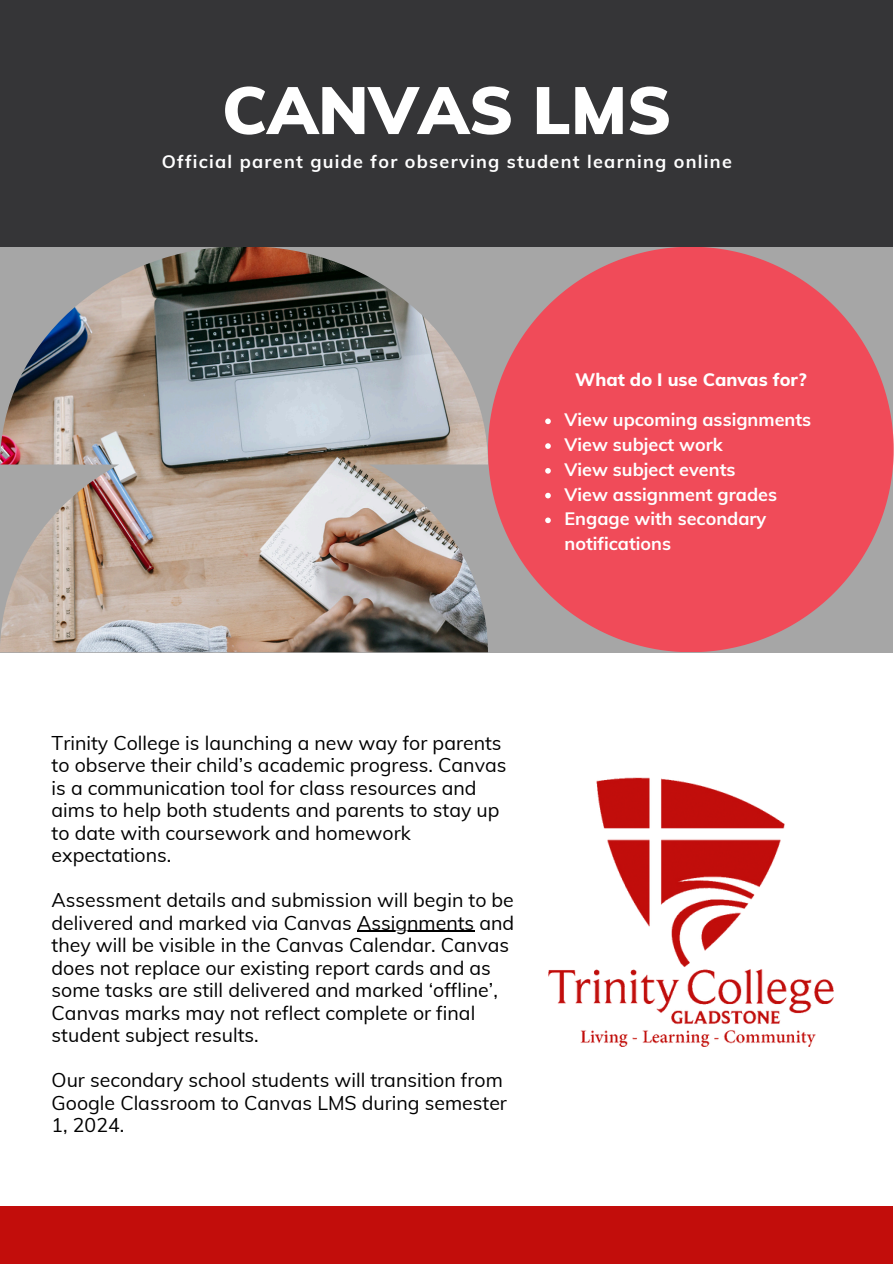
<style>
.page{position:relative;width:894px;height:1264px;background:#fff}
.page>*{position:absolute;margin:0;border:0;box-sizing:border-box;transform-origin:0 0}
.t1{font:900 66px "Muli";color:#fff}
.t2{font:19.5px/22.5px "Muli";color:#000}
.t3{font:700 18px/24.8px "Muli";color:#fff}
.t4{font:700 18px "Muli";letter-spacing:.07em;color:#fff}
.t5{font:800 18px "Muli";color:#fff}
</style>
<div class="page">
<img style="left:0;top:246px;width:488px;height:406px">
<svg style="left:488px;top:247px;width:405px;height:405px;background:#e05e69"></svg>
<div style="left:0;top:0;width:893px;height:246px;background:#353537"></div>
<div style="left:0;top:1206px;width:893px;height:57px;background:#c20d0b"></div>
<img style="left:548px;top:777px;width:284px;height:269px">
<hr style="left:357px;top:930px;width:117px;height:2px;background:#000">
<svg style="left:545px;top:418px;width:5px;height:6px"></svg>
<svg style="left:545px;top:443px;width:5px;height:6px"></svg>
<svg style="left:545px;top:468px;width:5px;height:5px"></svg>
<svg style="left:545px;top:493px;width:5px;height:5px"></svg>
<svg style="left:545px;top:517px;width:5px;height:6px"></svg>
<p class="t1" style="left:222px;top:68px;width:451px">CANVAS LMS</p>
<p class="t4" style="left:162px;top:150px;width:571px">Official parent guide for observing student learning online</p>
<p class="t5" style="left:575px;top:368px;width:233px">What do I use Canvas for?</p>
<p class="t3" style="left:564px;top:407px;width:248px">View upcoming assignments</p>
<p class="t3" style="left:564px;top:432px;width:160px">View subject work</p>
<p class="t3" style="left:564px;top:456px;width:172px">View subject events</p>
<p class="t3" style="left:564px;top:481px;width:214px">View assignment grades</p>
<p class="t3" style="left:564px;top:506px;width:203px">Engage with secondary notifications</p>
<h2 class="t2" style="left:52px;top:731px;width:456px">Trinity College is launching a new way for parents to observe their child’s academic progress. Canvas is a communication tool for class resources and aims to help both students and parents to stay up to date with coursework and homework expectations.</h2>
<p class="t2" style="left:52px;top:888px;width:464px">Assessment details and submission will begin to be delivered and marked via Canvas Assignments and</p>
<p class="t2" style="left:52px;top:933px;width:459px">they will be visible in the Canvas Calendar. Canvas does not replace our existing report cards and as some tasks are still delivered and marked ‘offline’, Canvas marks may not reflect complete or final student subject results.</p>
<p class="t2" style="left:52px;top:1068px;width:457px">Our secondary school students will transition from<br>Google Classroom to Canvas LMS during semester</p>
<p class="t2" style="left:52px;top:1113px;width:74px">1, 2024.</p>
</div>
